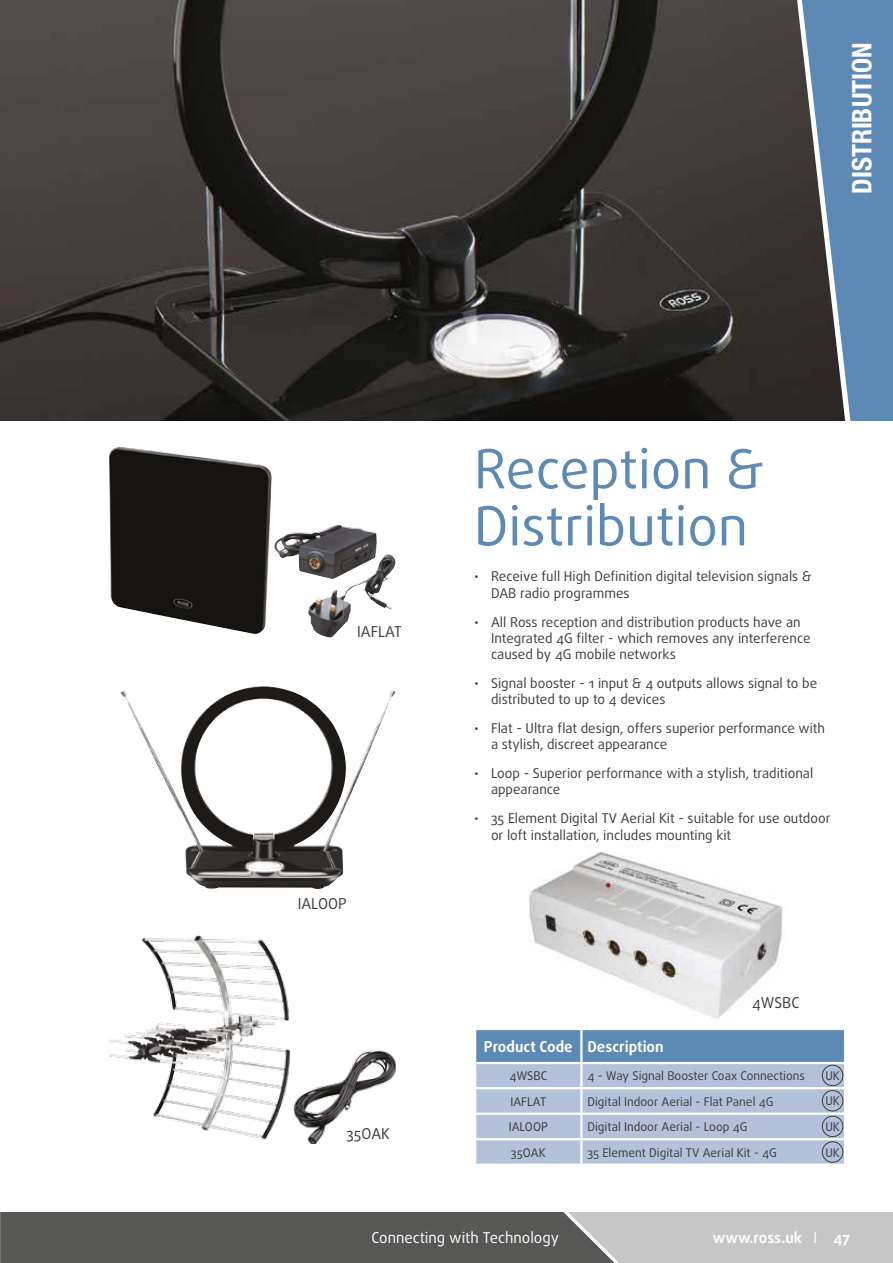
<style>
.page{position:relative;width:893px;height:1263px;background:#fff}
.page>*{position:absolute;margin:0;border:0;box-sizing:border-box;transform-origin:0 0}
.t1{font:54px/57px "Daxline Pro";color:#5d89b5}
.t2{font:700 condensed 27px "Helvetica Neue";color:#fff}
.t3{font:700 15px "Daxline Pro";color:#fff}
.t4{font:15px "Daxline Pro";color:#fff}
.t5{font:15px "Daxline Pro";color:#3c3c3b}
.t6{font:13.5px/16.2px "Daxline Pro";color:#3c3c3b}
.t7{font:12px/25.5px "Daxline Pro";color:#3c3c3b;text-align:justify}
.s1{font-weight:400}
</style>
<div class="page">
<svg style="left:0;top:1212px;width:893px;height:51px;background:#7d7d7c"></svg>
<img style="left:1px;top:0;width:801px;height:421px">
<svg style="left:802px;top:0;width:91px;height:421px;background:#5c7b9b"></svg>
<svg style="left:476px;top:1030px;width:368px;height:133px;background:#9db2d0"></svg>
<hr style="left:580px;top:1030px;width:3px;height:32px;background:#fff">
<hr style="left:474px;top:1062px;width:107px;height:2px;background:#fff">
<hr style="left:581px;top:1062px;width:265px;height:2px;background:#fff">
<hr style="left:580px;top:1064px;width:3px;height:23px;background:#fff">
<hr style="left:474px;top:1087px;width:107px;height:2px;background:#fff">
<hr style="left:581px;top:1087px;width:265px;height:2px;background:#fff">
<hr style="left:580px;top:1089px;width:3px;height:23px;background:#fff">
<hr style="left:474px;top:1112px;width:107px;height:3px;background:#fff">
<hr style="left:581px;top:1112px;width:265px;height:3px;background:#fff">
<hr style="left:580px;top:1115px;width:3px;height:23px;background:#fff">
<hr style="left:474px;top:1138px;width:107px;height:2px;background:#fff">
<hr style="left:581px;top:1138px;width:265px;height:2px;background:#fff">
<hr style="left:580px;top:1140px;width:3px;height:23px;background:#fff">
<img style="left:109px;top:936px;width:286px;height:208px">
<img style="left:529px;top:851px;width:254px;height:168px">
<img style="left:109px;top:446px;width:278px;height:188px">
<img style="left:120px;top:686px;width:275px;height:203px">
<img style="left:0;top:0;width:1px;height:421px">
<div style="left:822px;top:1065px;width:21px;height:21px;border:1px solid #3c3c3b;border-radius:50%"></div>
<div style="left:822px;top:1090px;width:21px;height:21px;border:1px solid #3c3c3b;border-radius:50%"></div>
<div style="left:822px;top:1116px;width:21px;height:21px;border:1px solid #3c3c3b;border-radius:50%"></div>
<div style="left:822px;top:1141px;width:21px;height:22px;border:1px solid #3c3c3b;border-radius:50%"></div>
<h2 class="t2" style="left:845px;top:194px;width:153px;rotate:-90deg">DISTRIBUTION</h2>
<p class="t5" style="left:357px;top:622px;width:46px">IAFLAT</p>
<p class="t5" style="left:298px;top:894px;width:50px">IALOOP</p>
<p class="t5" style="left:347px;top:1123px;width:45px">35OAK</p>
<h1 class="t1" style="left:474px;top:441px;width:292px">Reception &amp;<br>Distribution</h1>
<p class="t6" style="left:491px;top:568px;width:322px;text-indent:-17px">• Receive full High Definition digital television signals &amp;<br>DAB radio programmes</p>
<p class="t6" style="left:491px;top:614px;width:321px;text-indent:-17px">• All Ross reception and distribution products have an<br>Integrated 4G filter - which removes any interference caused by 4G mobile networks</p>
<p class="t6" style="left:491px;top:675px;width:328px;text-indent:-17px">• Signal booster - 1 input &amp; 4 outputs allows signal to be distributed to up to 4 devices</p>
<p class="t6" style="left:491px;top:720px;width:336px;text-indent:-17px">• Flat - Ultra flat design, offers superior performance with a stylish, discreet appearance</p>
<p class="t6" style="left:491px;top:765px;width:324px;text-indent:-17px">• Loop - Superior performance with a stylish, traditional appearance</p>
<p class="t6" style="left:491px;top:810px;width:341px;text-indent:-17px">• 35 Element Digital TV Aerial Kit - suitable for use outdoor or loft installation, includes mounting kit</p>
<p class="t5" style="left:752px;top:993px;width:49px">4WSBC</p>
<p class="t3" style="left:484px;top:1036px;width:181px">Product Code Description</p>
<p class="t7" style="left:509px;top:1063px;width:39px">4WSBC</p>
<p class="t7" style="left:587px;top:1063px;width:219px">4 - Way Signal Booster Coax Connections</p>
<p class="t7" style="left:510px;top:1089px;width:37px">IAFLAT</p>
<p class="t7" style="left:587px;top:1089px;width:188px">Digital Indoor Aerial - Flat Panel 4G</p>
<p class="t7" style="left:509px;top:1114px;width:41px">IALOOP</p>
<p class="t7" style="left:587px;top:1114px;width:162px">Digital Indoor Aerial - Loop 4G</p>
<p class="t7" style="left:511px;top:1140px;width:36px">35OAK</p>
<p class="t7" style="left:587px;top:1140px;width:191px">35 Element Digital TV Aerial Kit - 4G</p>
<p class="t7" style="left:825px;top:1063px;width:16px">UK UK UK UK</p>
<p class="t4" style="left:371px;top:1228px;width:189px">Connecting with Technology</p>
<p class="t3" style="left:713px;top:1228px;width:139px">www.ross.uk <span class="s1">I</span> 47</p>
</div>
